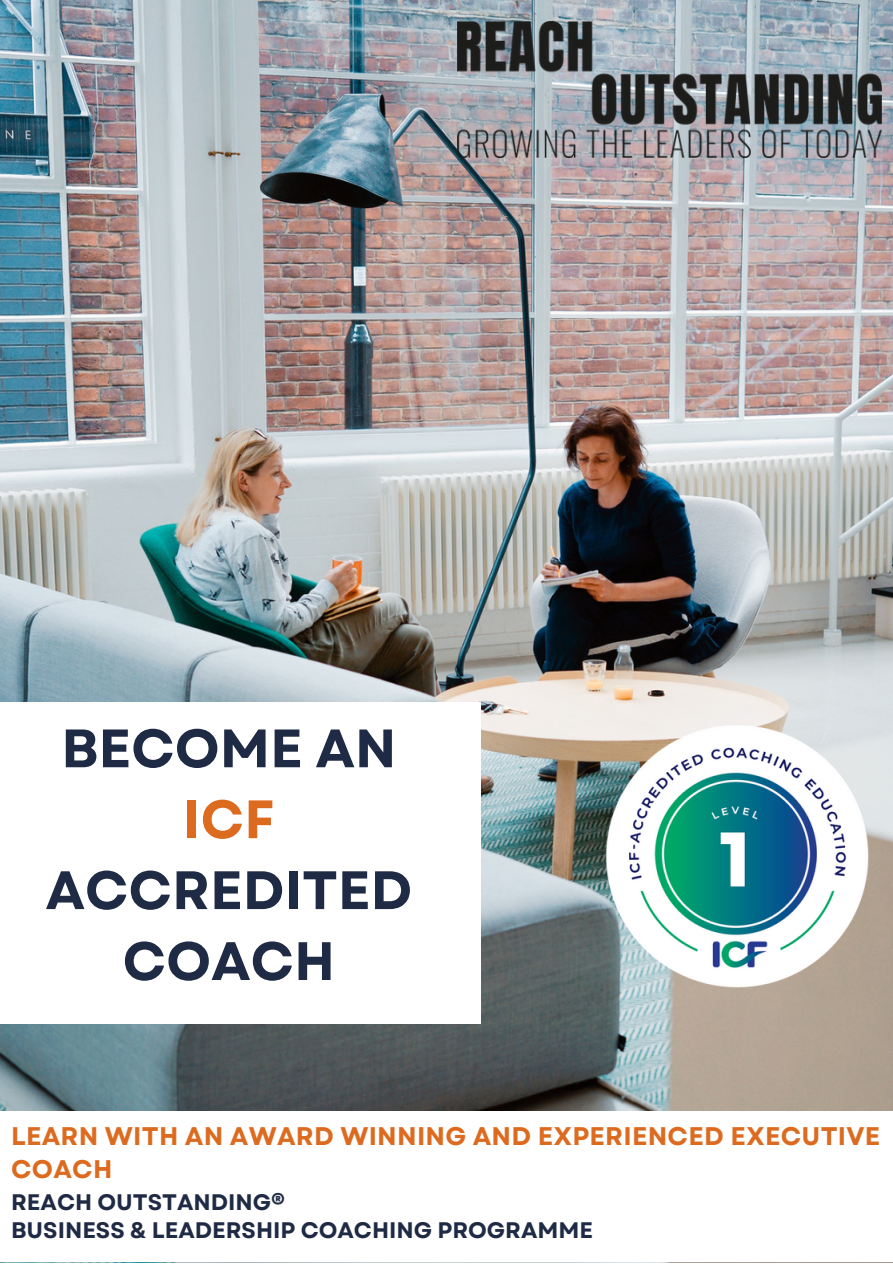
<style>
.page{position:relative;width:893px;height:1264px;background:#fff}
.page>*{position:absolute;margin:0;border:0;box-sizing:border-box;transform-origin:0 0}
.t1{font:700 54px/70.8px "Garet";color:#1f2a44;text-align:center}
.t2{font:700 54px "Garet";color:#dc6b20}
.t3{font:700 25.5px/32.7px "Garet";letter-spacing:.01em;color:#dc6b20}
.t4{font:700 22.5px "Garet";color:#1f2a44}
</style>
<div class="page">
<img style="left:0;top:0;width:892px;height:1111px">
<img style="left:457px;top:22px;width:424px;height:135px">
<div style="left:0;top:702px;width:480px;height:321px;background:#fff"></div>
<img style="left:593px;top:712px;width:287px;height:287px">
<p class="t1" style="left:61px;top:713px;width:336px">BECOME AN</p>
<p class="t2" style="left:183px;top:780px;width:93px">ICF</p>
<p class="t1" style="left:46px;top:855px;width:368px">ACCREDITED<br>COACH</p>
<p class="t3" style="left:11px;top:1120px;width:870px">LEARN WITH AN AWARD WINNING AND EXPERIENCED EXECUTIVE<br>COACH</p>
<p class="t4" style="left:11px;top:1185px;width:275px">REACH OUTSTANDING®</p>
<p class="t4" style="left:11px;top:1213px;width:583px">BUSINESS &amp; LEADERSHIP COACHING PROGRAMME</p>
</div>
